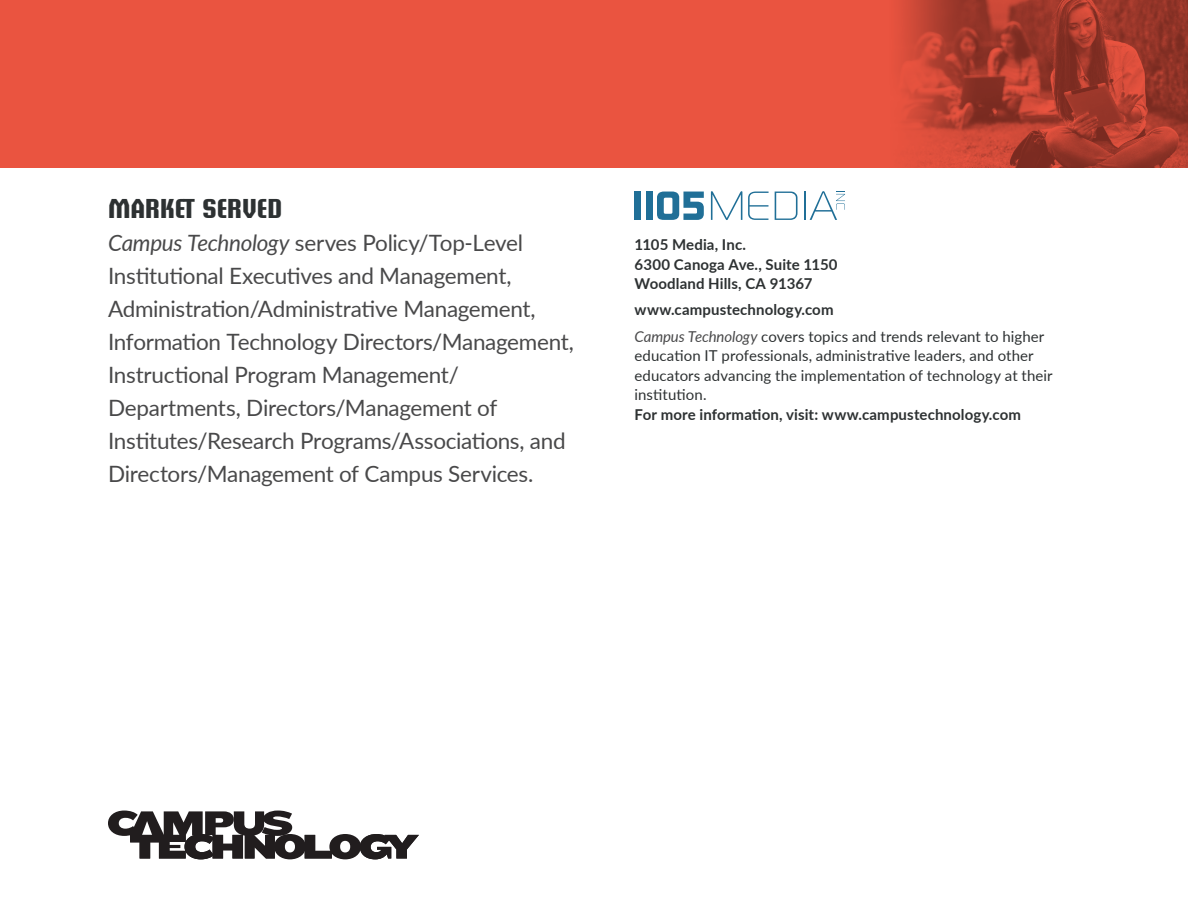
<style>
.page{position:relative;width:1188px;height:918px;background:#fff}
.page>*{position:absolute;margin:0;border:0;box-sizing:border-box;transform-origin:0 0}
.t1{font:700 27px "Briem Akademi Std";color:#2d3132}
.t2{font:22.5px/33px "Lato";letter-spacing:-.015em;color:#49494a}
.t3{font:15px/19.5px "Lato";letter-spacing:.005em;color:#2d3132}
.t4{font:700 15px "Lato";letter-spacing:.01em;color:#2d3132}
.s1{font-style:italic}
.s2{font-style:italic;color:#49494a}
</style>
<div class="page">
<svg style="left:108px;top:811px;width:311px;height:48px"></svg>
<div style="left:634px;top:192px;width:7px;height:28px;background:#206f97"></div>
<div style="left:646px;top:192px;width:7px;height:28px;background:#206f97"></div>
<svg style="left:657px;top:192px;width:47px;height:28px"></svg>
<svg style="left:711px;top:191px;width:31px;height:29px"></svg>
<svg style="left:748px;top:192px;width:21px;height:28px"></svg>
<svg style="left:775px;top:192px;width:23px;height:28px"></svg>
<hr style="left:804px;top:192px;width:2px;height:28px;background:#206f97">
<svg style="left:810px;top:191px;width:35px;height:29px"></svg>
<svg style="left:0;top:0;width:1188px;height:167px;background:#da4e3b"></svg>
<p class="t1" style="left:108px;top:193px;width:176px">MARKET SERVED</p>
<p class="t2" style="left:108px;top:225px;width:467px"><span class="s1">Campus Technology</span> serves Policy/Top-Level Institutional Executives and Management, Administration/Administrative Management, Information Technology Directors/Management, Instructional Program Management/ Departments, Directors/Management of Institutes/Research Programs/Associations, and Directors/Management of Campus Services.</p>
<p class="t4" style="left:634px;top:234px;width:113px">1105 Media, Inc.</p>
<p class="t4" style="left:634px;top:253px;width:205px">6300 Canoga Ave., Suite 1150</p>
<p class="t4" style="left:634px;top:273px;width:179px">Woodland Hills, CA 91367</p>
<p class="t4" style="left:634px;top:299px;width:201px">www.campustechnology.com</p>
<p class="t3" style="left:634px;top:326px;width:420px"><span class="s2">Campus Technology</span> covers topics and trends relevant to higher education IT professionals, administrative leaders, and other educators advancing the implementation of technology at their institution.</p>
<p class="t4" style="left:634px;top:403px;width:388px">For more information, visit: www.campustechnology.com</p>
</div>
